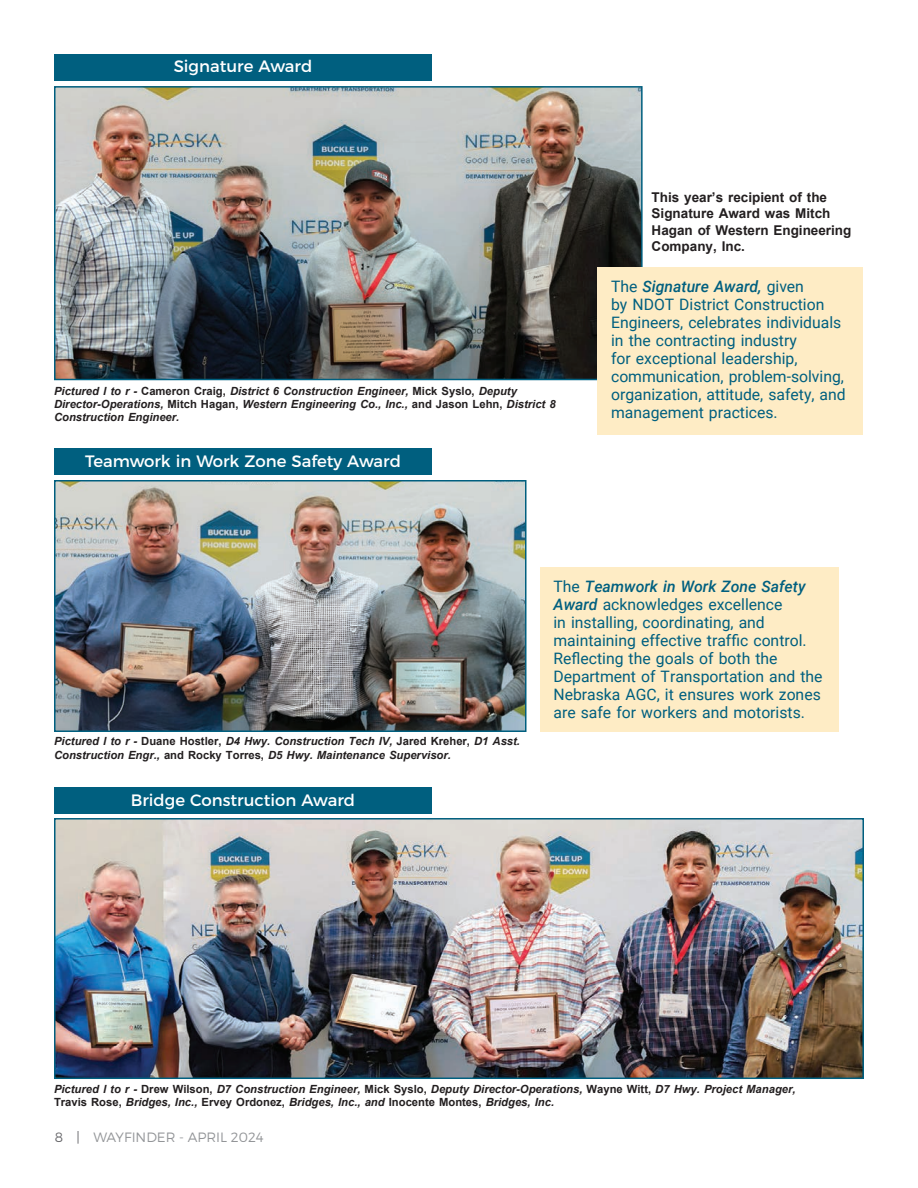
<style>
.page{position:relative;width:918px;height:1188px;background:#fff}
.page>*{position:absolute;margin:0;border:0;box-sizing:border-box;transform-origin:0 0}
.t1{font:16.5px "Montserrat";color:#fff}
.t2{font:15.75px/18px "Roboto";color:#005f7f}
.t3{font:700 13.5px/16.5px "Arial";color:#231f20}
.t4{font:300 13.5px "Montserrat";color:#939598}
.t5{font:italic 700 11.25px/13.2px "Arial";color:#231f20}
.s1{font-style:normal}
.s2{font-weight:500;font-style:italic}
.s3{color:#636366}
</style>
<div class="page">
<img style="left:57px;top:483px;width:466px;height:246px">
<div style="left:54px;top:480px;width:472px;height:252px;border:2px solid #005f7f"></div>
<img style="left:57px;top:821px;width:804px;height:255px">
<div style="left:54px;top:818px;width:810px;height:261px;border:2px solid #005f7f"></div>
<div style="left:54px;top:788px;width:378px;height:26px;background:#005f7f"></div>
<div style="left:54px;top:448px;width:378px;height:28px;background:#005f7f"></div>
<div style="left:540px;top:567px;width:298px;height:165px;background:#feecc5"></div>
<img style="left:57px;top:89px;width:583px;height:288px">
<div style="left:54px;top:86px;width:589px;height:294px;border:2px solid #005f7f"></div>
<div style="left:54px;top:54px;width:378px;height:27px;background:#005f7f"></div>
<div style="left:598px;top:267px;width:265px;height:168px;background:#feecc5"></div>
<h1 class="t1" style="left:174px;top:56px;width:140px">Signature Award</h1>
<p class="t5" style="left:54px;top:385px;width:503px">Pictured l to r - <span class="s1">Cameron Craig,</span> District 6 Construction Engineer, <span class="s1">Mick Syslo,</span> Deputy<br>Director-Operations, <span class="s1">Mitch Hagan,</span> Western Engineering Co., Inc., <span class="s1">and Jason Lehn,</span> District 8<br>Construction Engineer.</p>
<h1 class="t1" style="left:85px;top:451px;width:318px">Teamwork in Work Zone Safety Award</h1>
<p class="t3" style="left:652px;top:189px;width:201px">This year’s recipient of the<br>Signature Award was Mitch<br>Hagan of Western Engineering<br>Company, Inc.</p>
<p class="t2" style="left:611px;top:277px;width:236px">The <span class="s2">Signature Award,</span> given<br>by NDOT District Construction<br>Engineers, celebrates individuals in the contracting industry<br>for exceptional leadership, communication, problem-solving, organization, attitude, safety, and management practices.</p>
<p class="t5" style="left:54px;top:735px;width:468px">Pictured l to r - <span class="s1">Duane Hostler,</span> D4 Hwy. Construction Tech IV, <span class="s1">Jared Kreher,</span> D1 Asst.<br>Construction Engr., <span class="s1">and Rocky Torres,</span> D5 Hwy. Maintenance Supervisor.</p>
<h1 class="t1" style="left:131px;top:790px;width:226px">Bridge Construction Award</h1>
<p class="t2" style="left:554px;top:577px;width:271px">The <span class="s2">Teamwork in Work Zone Safety Award</span> acknowledges excellence<br>in installing, coordinating, and maintaining effective traffic control.<br>Reflecting the goals of both the Department of Transportation and the Nebraska AGC, it ensures work zones are safe for workers and motorists.</p>
<p class="t5" style="left:54px;top:1083px;width:743px">Pictured l to r - <span class="s1">Drew Wilson,</span> D7 Construction Engineer, <span class="s1">Mick Syslo,</span> Deputy Director-Operations, <span class="s1">Wayne Witt,</span> D7 Hwy. Project Manager,<br><span class="s1">Travis Rose,</span> Bridges, Inc., <span class="s1">Ervey Ordonez,</span> Bridges, Inc., and <span class="s1">Inocente Montes,</span> Bridges, Inc.</p>
<p class="t4" style="left:55px;top:1129px;width:210px"><span class="s3">8 |</span> WAYFINDER - APRIL 2024</p>
</div>
